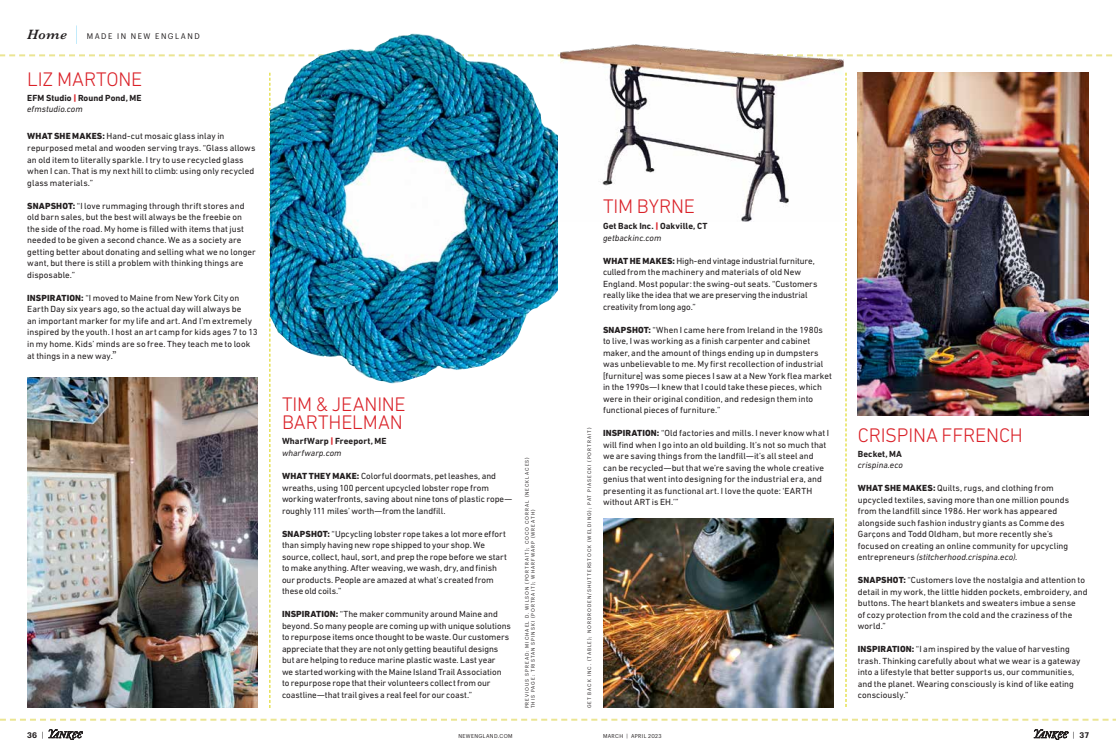
<style>
.page{position:relative;width:1116px;height:756px;background:#fff}
.page>*{position:absolute;margin:0;border:0;box-sizing:border-box;transform-origin:0 0}
.t1{font:300 20px/18px "DIN Next LT Pro";letter-spacing:-.01em;color:#da2128}
.t2{font:9px/11.5px "DIN Next LT Pro";letter-spacing:.005em;color:#231f20}
.t3{font:700 9px/12px "DIN Next LT Pro";letter-spacing:.01em;color:#231f20}
.t4{font:italic 9px "DIN Next LT Pro";color:#231f20}
.t5{font:8px "Graphik Narrow";letter-spacing:.19em;color:#231f20}
.t6{font:600 8px "Graphik Narrow";color:#231f20}
.t7{font:5.5px "Graphik Narrow";letter-spacing:.065em;color:#231f20}
.t8{font:5px/6px "Graphik Narrow";letter-spacing:.2em;color:#231f20}
.s1{font-family:"Baskerville";font-weight:600;font-style:italic;font-size:14px}
.s2{font-weight:100;font-size:20px;color:#00aeef}
.s3{font-weight:800;color:#da2128}
.s4{font-weight:400;font-style:italic}
.s5{font-weight:800}
.s6{font-family:"Adobe Caslon Pro";font-size:11px}
.s7{font-style:italic}
.s8{font-weight:400}
</style>
<div class="page">
<svg style="left:0;top:719px;width:1116px;height:2px"></svg>
<svg style="left:0;top:54px;width:1113px;height:2px"></svg>
<img style="left:858px;top:72px;width:231px;height:344px">
<svg style="left:269px;top:73px;width:1px;height:635px"></svg>
<img style="left:603px;top:518px;width:231px;height:190px">
<svg style="left:846px;top:73px;width:1px;height:634px"></svg>
<img style="left:27px;top:377px;width:231px;height:331px">
<img style="left:270px;top:33px;width:288px;height:353px">
<img style="left:560px;top:44px;width:284px;height:177px">
<svg style="left:1034px;top:729px;width:34px;height:11px"></svg>
<svg style="left:48px;top:729px;width:35px;height:11px"></svg>
<p class="t5" style="left:27px;top:31px;width:174px"><span class="s1">Home</span> <span class="s2">|</span> MADE IN NEW ENGLAND</p>
<h1 class="t1" style="left:27px;top:69px;width:117px">LIZ MARTONE</h1>
<p class="t3" style="left:27px;top:91px;width:116px">EFM Studio <span class="s3">|</span> Round Pond, ME <span class="s4">efmstudio.com</span></p>
<p class="t2" style="left:27px;top:131px;width:230px"><span class="s5">WHAT SHE MAKES:</span> Hand-cut mosaic glass inlay in repurposed metal and wooden serving trays. “Glass allows an old item to literally sparkle. I try to use recycled glass when I can. That is my next hill to climb: using only recycled glass materials.”</p>
<p class="t2" style="left:27px;top:200px;width:230px"><span class="s5">SNAPSHOT:</span> “I love rummaging through thrift stores and old barn sales, but the best will always be the freebie on the side of the road. My home is filled with items that just needed to be given a second chance. We as a society are getting better about donating and selling what we no longer want, but there is still a problem with thinking things are disposable.”</p>
<p class="t2" style="left:27px;top:292px;width:232px"><span class="s5">INSPIRATION:</span> “I moved to Maine from New York City on Earth Day six years ago, so the actual day will always be<br>an important marker for my life and art. And I’m extremely inspired by the youth. I host an art camp for kids ages 7 to 13 in my home. Kids’ minds are so free. They teach me to look at things in a new way.<span class="s6">”</span></p>
<h1 class="t1" style="left:282px;top:395px;width:125px">TIM &amp; JEANINE<br>BARTHELMAN</h1>
<p class="t3" style="left:282px;top:435px;width:106px">WharfWarp <span class="s3">|</span> Freeport, ME <span class="s4">wharfwarp.com</span></p>
<p class="t2" style="left:282px;top:470px;width:232px"><span class="s5">WHAT THEY MAKE:</span> Colorful doormats, pet leashes, and wreaths, using 100 percent upcycled lobster rope from working waterfronts, saving about nine tons of plastic rope— roughly 111 miles’ worth—from the landfill.</p>
<p class="t2" style="left:282px;top:528px;width:227px"><span class="s5">SNAPSHOT:</span> “Upcycling lobster rope takes a lot more effort than simply having new rope shipped to your shop. We source, collect, haul, sort, and prep the rope before we start to make anything. After weaving, we wash, dry, and finish our products. People are amazed at what’s created from these old coils.”</p>
<p class="t2" style="left:282px;top:608px;width:231px"><span class="s5">INSPIRATION:</span> “The maker community around Maine and beyond. So many people are coming up with unique solutions to repurpose items once thought to be waste. Our customers appreciate that they are not only getting beautiful designs but are helping to reduce marine plastic waste. Last year<br>we started working with the Maine Island Trail Association to repurpose rope that their volunteers collect from our coastline—that trail gives a real feel for our coast.”</p>
<p class="t8" style="left:524px;top:708px;width:252px;rotate:-90deg">PREVIOUS SPREAD: MICHAEL D. WILSON (PORTRAIT); COCO CORRAL (NECKLACES)<br>THIS PAGE: TRISTAN SPINSKI (PORTRAIT); WHARFWARP (WREATH)</p>
<h1 class="t1" style="left:603px;top:197px;width:93px">TIM BYRNE</h1>
<p class="t3" style="left:603px;top:220px;width:106px;line-height:11.5px">Get Back Inc. <span class="s3">|</span> Oakville, CT <span class="s4">getbackinc.com</span></p>
<p class="t2" style="left:603px;top:255px;width:216px"><span class="s5">WHAT HE MAKES:</span> High-end vintage industrial furniture, culled from the machinery and materials of old New England. Most popular: the swing-out seats. “Customers really like the idea that we are preserving the industrial creativity from long ago.”</p>
<p class="t2" style="left:603px;top:324px;width:231px"><span class="s5">SNAPSHOT:</span> “When I came here from Ireland in the 1980s to live, I was working as a finish carpenter and cabinet maker, and the amount of things ending up in dumpsters was unbelievable to me. My first recollection of industrial [furniture] was some pieces I saw at a New York flea market in the 1990s—I knew that I could take these pieces, which were in their original condition, and redesign them into functional pieces of furniture.”</p>
<p class="t2" style="left:603px;top:427px;width:228px"><span class="s5">INSPIRATION:</span> “Old factories and mills. I never know what I will find when I go into an old building. It’s not so much that we are saving things from the landfill—it’s all steel and can be recycled—but that we’re saving the whole creative genius that went into designing for the industrial era, and presenting it as functional art. I love the quote: ‘EARTH without ART is EH.’”</p>
<p class="t8" style="left:586px;top:708px;width:282px;rotate:-90deg">GET BACK INC. (TABLE); NORDRODEN/SHUTTERSTOCK (WELDING); PAT PIASECKI (PORTRAIT)</p>
<h1 class="t1" style="left:858px;top:426px;width:167px">CRISPINA FFRENCH</h1>
<p class="t3" style="left:858px;top:447px;width:46px">Becket, MA</p>
<p class="t4" style="left:858px;top:460px;width:47px">crispina.eco</p>
<p class="t2" style="left:858px;top:482px;width:213px"><span class="s5">WHAT SHE MAKES:</span> Quilts, rugs, and clothing from upcycled textiles, saving more than one million pounds from the landfill since 1986. Her work has appeared alongside such fashion industry giants as Comme des Garçons and Todd Oldham, but more recently she’s focused on creating an online community for upcycling entrepreneurs <span class="s7">(stitcherhood.crispina.eco)</span>.</p>
<p class="t2" style="left:858px;top:574px;width:231px"><span class="s5">SNAPSHOT:</span> “Customers love the nostalgia and attention to detail in my work, the little hidden pockets, embroidery, and buttons. The heart blankets and sweaters imbue a sense<br>of cozy protection from the cold and the craziness of the world.”</p>
<p class="t2" style="left:858px;top:643px;width:224px"><span class="s5">INSPIRATION:</span> “I am inspired by the value of harvesting trash. Thinking carefully about what we wear is a gateway into a lifestyle that better supports us, our communities, and the planet. Wearing consciously is kind of like eating consciously.”</p>
<p class="t6" style="left:27px;top:730px;width:18px">36 <span class="s8">|</span></p>
<p class="t7" style="left:458px;top:732px;width:56px">NEWENGLAND.COM</p>
<p class="t7" style="left:603px;top:733px;width:60px">MARCH | APRIL 2023</p>
<p class="t6" style="left:1073px;top:730px;width:18px"><span class="s8">|</span> 37</p>
</div>
